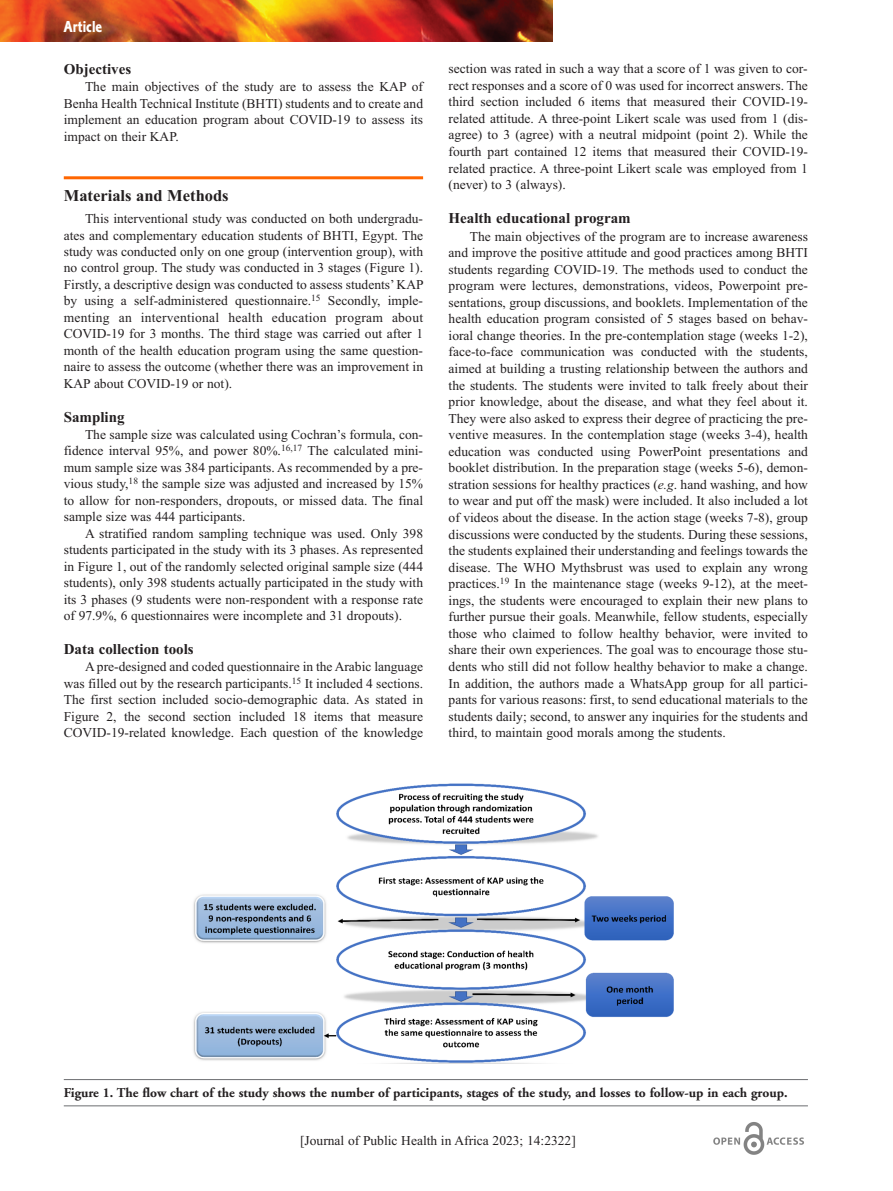
<style>
.page{position:relative;width:893px;height:1191px;background:#fff}
.page>*{position:absolute;margin:0;border:0;box-sizing:border-box;transform-origin:0 0}
.t1{font:700 16.5px "Times New Roman";color:#231f20}
.t2{font:16.5px "Corinthian Bold Condensed Plain";color:#fff}
.t3{font:700 15px "Times New Roman";color:#231f20}
.t4{font:13.5px/16.5px "Times New Roman";color:#231f20;text-align:justify}
.t5{font:700 13.5px "Adobe Garamond";color:#231f20}
.s1{font-style:italic}
</style>
<div class="page">
<hr style="left:64px;top:176px;width:359px;height:3px;background:#f60">
<img style="left:0;top:0;width:553px;height:42px">
<img style="left:713px;top:1122px;width:91px;height:33px">
<hr style="left:64px;top:1079px;width:744px;height:1px;background:#6c6d70">
<hr style="left:64px;top:1105px;width:744px;height:1px;background:#6c6d70">
<img style="left:193px;top:783px;width:481px;height:280px">
<p class="t2" style="left:63px;top:21px;width:40px">Article</p>
<p class="t3" style="left:64px;top:60px;width:69px">Objectives</p>
<p class="t4" style="left:64px;top:78px;width:361px;text-indent:21px">The main objectives of the study are to assess the KAP of Benha Health Technical Institute (BHTI) students and to create and implement an education program about COVID-19 to assess its impact on their KAP.</p>
<p class="t1" style="left:64px;top:185px;width:166px">Materials and Methods</p>
<p class="t4" style="left:64px;top:210px;width:361px;text-indent:21px">This interventional study was conducted on both undergradu&shy;ates and complementary education students of BHTI, Egypt. The study was conducted only on one group (intervention group), with no control group. The study was conducted in 3 stages (Figure 1).<br>Firstly, a descriptive design was conducted to assess students’ KAP by using a self-administered questionnaire.<sup>15</sup> Secondly, imple&shy;menting an interventional health education program about COVID-19 for 3 months. The third stage was carried out after 1 month of the health education program using the same question&shy;naire to assess the outcome (whether there was an improvement in KAP about COVID-19 or not).</p>
<p class="t3" style="left:64px;top:407px;width:62px">Sampling</p>
<p class="t4" style="left:64px;top:426px;width:361px;text-indent:21px">The sample size was calculated using Cochran’s formula, con&shy;fidence interval 95%, and power 80%.<sup>16,17</sup> The calculated mini&shy;mum sample size was 384 participants. As recommended by a pre&shy;vious study,<sup>18</sup> the sample size was adjusted and increased by 15% to allow for non-responders, dropouts, or missed data. The final sample size was 444 participants.</p>
<p class="t4" style="left:64px;top:525px;width:361px;text-indent:21px">A stratified random sampling technique was used. Only 398 students participated in the study with its 3 phases. As represented in Figure 1, out of the randomly selected original sample size (444 students), only 398 students actually participated in the study with its 3 phases (9 students were non-respondent with a response rate of 97.9%, 6 questionnaires were incomplete and 31 dropouts).</p>
<p class="t3" style="left:64px;top:640px;width:131px">Data collection tools</p>
<p class="t4" style="left:64px;top:658px;width:361px;text-indent:21px">A pre-designed and coded questionnaire in the Arabic language was filled out by the research participants.<sup>15</sup> It included 4 sections.<br>The first section included socio-demographic data. As stated in Figure 2, the second section included 18 items that measure COVID-19-related knowledge. Each question of the knowledge</p>
<p class="t4" style="left:449px;top:60px;width:361px">section was rated in such a way that a score of 1 was given to cor&shy;rect responses and a score of 0 was used for incorrect answers. The third section included 6 items that measured their COVID-19- related attitude. A three-point Likert scale was used from 1 (dis&shy;agree) to 3 (agree) with a neutral midpoint (point 2). While the fourth part contained 12 items that measured their COVID-19- related practice. A three-point Likert scale was employed from 1 (never) to 3 (always).</p>
<p class="t3" style="left:449px;top:209px;width:184px">Health educational program</p>
<p class="t4" style="left:449px;top:228px;width:361px;text-indent:21px">The main objectives of the program are to increase awareness and improve the positive attitude and good practices among BHTI students regarding COVID-19. The methods used to conduct the program were lectures, demonstrations, videos, Powerpoint pre&shy;sentations, group discussions, and booklets. Implementation of the health education program consisted of 5 stages based on behav&shy;ioral change theories. In the pre-contemplation stage (weeks 1-2), face-to-face communication was conducted with the students, aimed at building a trusting relationship between the authors and the students. The students were invited to talk freely about their prior knowledge, about the disease, and what they feel about it.<br>They were also asked to express their degree of practicing the pre&shy;ventive measures. In the contemplation stage (weeks 3-4), health education was conducted using PowerPoint presentations and booklet distribution. In the preparation stage (weeks 5-6), demon&shy;stration sessions for healthy practices (<span class="s1">e.g</span>. hand washing, and how to wear and put off the mask) were included. It also included a lot of videos about the disease. In the action stage (weeks 7-8), group discussions were conducted by the students. During these sessions, the students explained their understanding and feelings towards the disease. The WHO Mythsbrust was used to explain any wrong practices.<sup>19</sup> In the maintenance stage (weeks 9-12), at the meet&shy;ings, the students were encouraged to explain their new plans to further pursue their goals. Meanwhile, fellow students, especially those who claimed to follow healthy behavior, were invited to share their own experiences. The goal was to encourage those stu&shy;dents who still did not follow healthy behavior to make a change.<br>In addition, the authors made a WhatsApp group for all partici&shy;pants for various reasons: first, to send educational materials to the students daily; second, to answer any inquiries for the students and third, to maintain good morals among the students.</p>
<p class="t5" style="left:64px;top:1087px;width:725px">Figure 1. The flow chart of the study shows the number of participants, stages of the study, and losses to follow-up in each group.</p>
<p class="t4" style="left:300px;top:1132px;width:277px">[Journal of Public Health in Africa 2023; 14:2322]</p>
</div>
